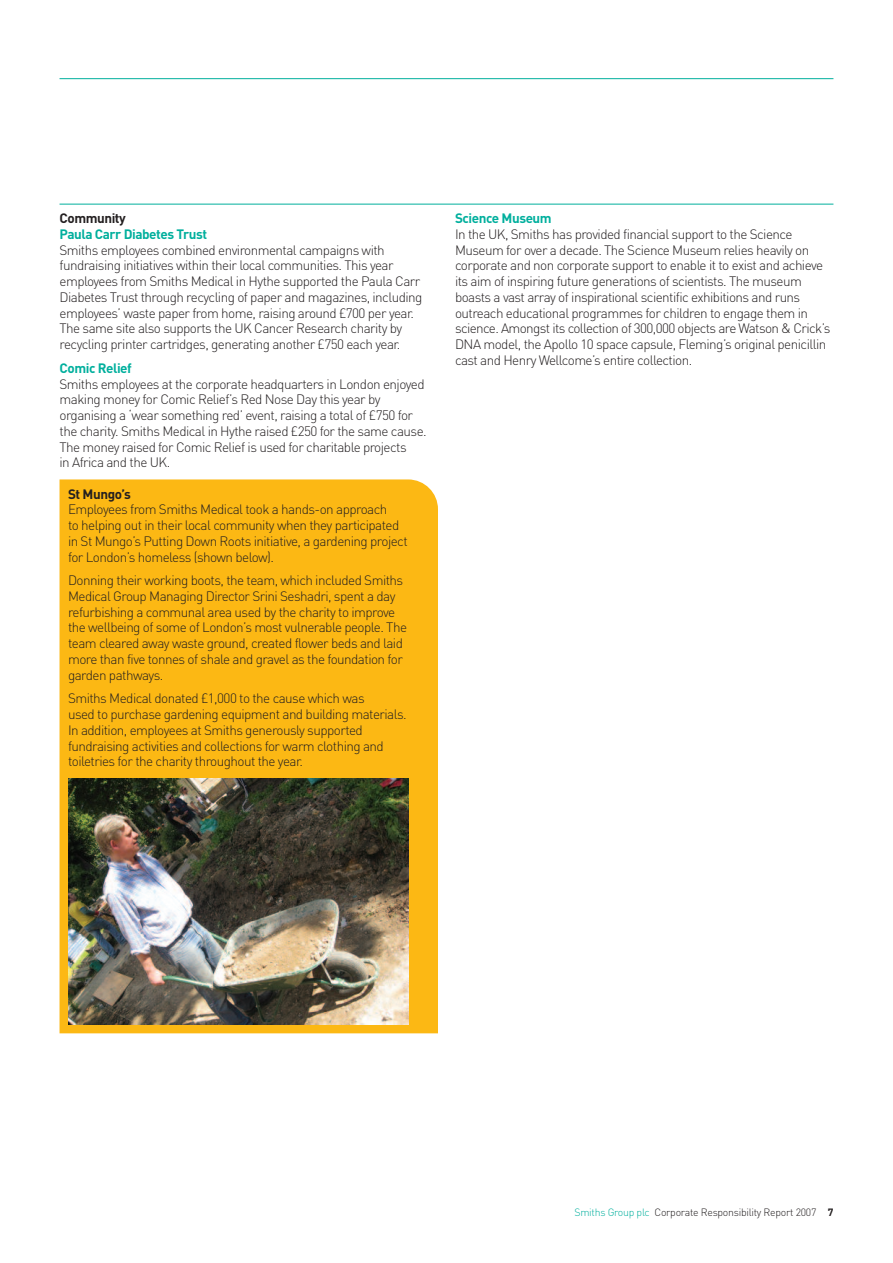
<style>
.page{position:relative;width:893px;height:1263px;background:#fff}
.page>*{position:absolute;margin:0;border:0;box-sizing:border-box;transform-origin:0 0}
.t1{font:300 13.5px/15.8px "DIN";letter-spacing:-.04em;color:#231f20}
.t2{font:700 13.5px "DIN";letter-spacing:-.035em;color:#00af9d}
.t3{font:700 13.5px "DIN";letter-spacing:-.035em;color:#231f20}
.t4{font:300 10.5px "DIN";letter-spacing:-.025em;color:#231f20}
.s1{color:#00af9d}
.s2{font-weight:700}
</style>
<div class="page">
<hr style="left:60px;top:78px;width:773px;height:1px;background:#00af9d">
<hr style="left:60px;top:204px;width:773px;height:1px;background:#00af9d">
<div style="left:60px;top:479px;width:378px;height:554px;background:#fcb814"></div>
<img style="left:68px;top:778px;width:340px;height:247px">
<p class="t3" style="left:60px;top:210px;width:68px">Community</p>
<p class="t2" style="left:60px;top:226px;width:149px">Paula Carr Diabetes Trust</p>
<p class="t1" style="left:60px;top:242px;width:364px">Smiths employees combined environmental campaigns with fundraising initiatives within their local communities. This year employees from Smiths Medical in Hythe supported the Paula Carr Diabetes Trust through recycling of paper and magazines, including employees’ waste paper from home, raising around £700 per year.<br>The same site also supports the UK Cancer Research charity by recycling printer cartridges, generating another £750 each year.</p>
<p class="t2" style="left:60px;top:360px;width:74px">Comic Relief</p>
<p class="t1" style="left:60px;top:376px;width:369px">Smiths employees at the corporate headquarters in London enjoyed making money for Comic Relief’s Red Nose Day this year by organising a ‘wear something red’ event, raising a total of £750 for the charity. Smiths Medical in Hythe raised £250 for the same cause.<br>The money raised for Comic Relief is used for charitable projects<br>in Africa and the UK.</p>
<p class="t3" style="left:68px;top:486px;width:64px">St Mungo’s</p>
<p class="t1" style="left:68px;top:501px;width:341px">Employees from Smiths Medical took a hands-on approach<br>to helping out in their local community when they participated in St Mungo’s Putting Down Roots initiative, a gardening project for London’s homeless (shown below).</p>
<p class="t1" style="left:68px;top:572px;width:340px">Donning their working boots, the team, which included Smiths Medical Group Managing Director Srini Seshadri, spent a day refurbishing a communal area used by the charity to improve the wellbeing of some of London’s most vulnerable people. The team cleared away waste ground, created flower beds and laid more than five tonnes of shale and gravel as the foundation for garden pathways.</p>
<p class="t1" style="left:68px;top:690px;width:340px">Smiths Medical donated £1,000 to the cause which was<br>used to purchase gardening equipment and building materials.<br>In addition, employees at Smiths generously supported fundraising activities and collections for warm clothing and toiletries for the charity throughout the year.</p>
<p class="t2" style="left:455px;top:210px;width:98px">Science Museum</p>
<p class="t1" style="left:455px;top:226px;width:377px">In the UK, Smiths has provided financial support to the Science Museum for over a decade. The Science Museum relies heavily on corporate and non corporate support to enable it to exist and achieve its aim of inspiring future generations of scientists. The museum boasts a vast array of inspirational scientific exhibitions and runs outreach educational programmes for children to engage them in science. Amongst its collection of 300,000 objects are Watson &amp; Crick’s DNA model, the Apollo 10 space capsule, Fleming’s original penicillin cast and Henry Wellcome’s entire collection.</p>
<p class="t4" style="left:574px;top:1206px;width:260px"><span class="s1">Smiths Group plc</span> Corporate Responsibility Report 2007 <span class="s2">7</span></p>
</div>
